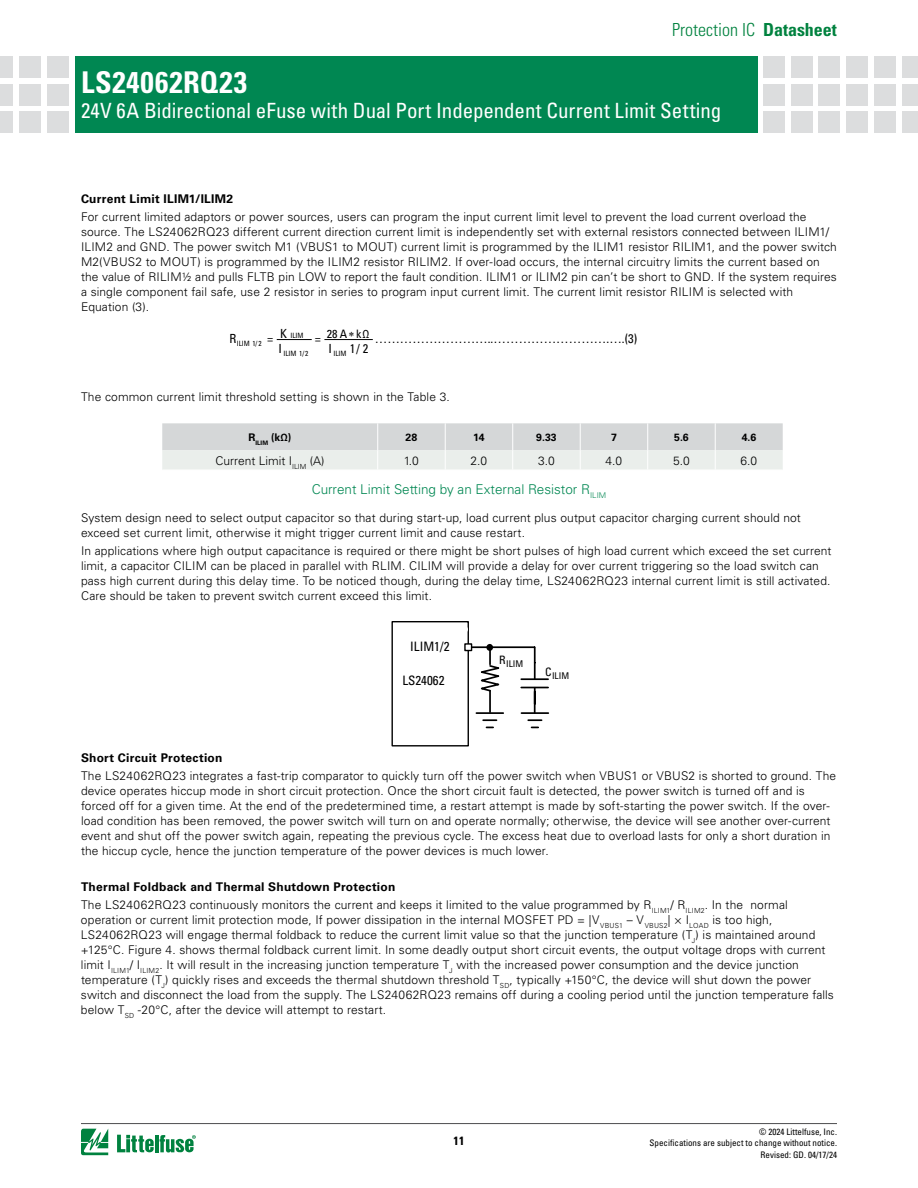
<style>
.page{position:relative;width:918px;height:1188px;background:#fff}
.page>*{position:absolute;margin:0;border:0;box-sizing:border-box;transform-origin:0 0}
.t1{font:700 condensed 30px "Univers LT Std";letter-spacing:.03em;color:#fff}
.t2{font:condensed 21px "Univers LT Std";color:#fff}
.t3{font:300 condensed 18px "Univers LT Std";color:#00823f}
.t4{font:300 13.5px "Univers LT Std";color:#008752}
.t5{font:condensed 13.05px "Univers LT Std";color:#000}
.t6{font:condensed 12.6px "Univers LT Std";color:#000}
.t7{font:condensed 12.45px "Univers LT Std";color:#000}
.t8{font:300 12px/15px "Univers LT Std";letter-spacing:.01em;color:#000}
.t9{font:700 12px "Univers LT Std";letter-spacing:.02em;color:#000}
.t10{font:700 condensed 12px "Univers LT Std";color:#000}
.t11{font:condensed 11.7px "Univers LT Std";color:#000;scale:1.05 1}
.t12{font:700 10.5px "Univers LT Std";color:#000}
.t13{font:condensed 9.3px "Univers LT Std";color:#000}
.t14{font:condensed 9px/10.8px "Univers LT Std";color:#000;text-align:right}
.t15{font:condensed 7.2px "Univers LT Std";letter-spacing:-.01em;color:#000}
.s1{font-weight:700}
</style>
<div class="page">
<div style="left:47px;top:56px;width:21px;height:21px;background:#dcddde"></div>
<div style="left:47px;top:84px;width:21px;height:21px;background:#dcddde"></div>
<div style="left:47px;top:112px;width:21px;height:21px;background:#dcddde"></div>
<div style="left:19px;top:56px;width:21px;height:21px;background:#dcddde"></div>
<div style="left:19px;top:84px;width:21px;height:21px;background:#dcddde"></div>
<div style="left:19px;top:112px;width:21px;height:21px;background:#dcddde"></div>
<div style="left:0;top:56px;width:13px;height:21px;background:#dcddde"></div>
<div style="left:0;top:84px;width:13px;height:21px;background:#dcddde"></div>
<div style="left:0;top:112px;width:13px;height:21px;background:#dcddde"></div>
<div style="left:763px;top:56px;width:21px;height:21px;background:#dcddde"></div>
<div style="left:763px;top:84px;width:21px;height:21px;background:#dcddde"></div>
<div style="left:763px;top:112px;width:21px;height:21px;background:#dcddde"></div>
<div style="left:791px;top:56px;width:21px;height:21px;background:#dcddde"></div>
<div style="left:791px;top:84px;width:21px;height:21px;background:#dcddde"></div>
<div style="left:791px;top:112px;width:21px;height:21px;background:#dcddde"></div>
<div style="left:819px;top:56px;width:21px;height:21px;background:#dcddde"></div>
<div style="left:819px;top:84px;width:21px;height:21px;background:#dcddde"></div>
<div style="left:819px;top:112px;width:21px;height:21px;background:#dcddde"></div>
<div style="left:847px;top:56px;width:21px;height:21px;background:#dcddde"></div>
<div style="left:847px;top:84px;width:21px;height:21px;background:#dcddde"></div>
<div style="left:847px;top:112px;width:21px;height:21px;background:#dcddde"></div>
<div style="left:875px;top:56px;width:21px;height:21px;background:#dcddde"></div>
<div style="left:875px;top:84px;width:21px;height:21px;background:#dcddde"></div>
<div style="left:875px;top:112px;width:21px;height:21px;background:#dcddde"></div>
<div style="left:902px;top:56px;width:16px;height:21px;background:#dcddde"></div>
<div style="left:902px;top:84px;width:16px;height:21px;background:#dcddde"></div>
<div style="left:902px;top:112px;width:16px;height:21px;background:#dcddde"></div>
<div style="left:75px;top:56px;width:682px;height:77px;background:#008752"></div>
<hr style="left:81px;top:1123px;width:756px;height:1px;background:#4d4d4f">
<svg style="left:81px;top:1129px;width:27px;height:26px"></svg>
<hr style="left:155px;top:1135px;width:3px;height:17px;background:#00823f">
<svg style="left:160px;top:1135px;width:36px;height:18px"></svg>
<svg style="left:117px;top:1135px;width:37px;height:17px"></svg>
<hr style="left:277px;top:339px;width:34px;height:1px;background:#000">
<hr style="left:325px;top:339px;width:47px;height:1px;background:#000">
<svg style="left:162px;top:423px;width:621px;height:47px"></svg>
<div style="left:392px;top:621px;width:77px;height:125px;border:1px solid #000"></div>
<hr style="left:472px;top:646px;width:62px;height:2px;background:#000">
<hr style="left:534px;top:691px;width:2px;height:22px;background:#000">
<div style="left:486px;top:644px;width:7px;height:7px;background:#000;border-radius:50%"></div>
<div style="left:461px;top:626px;width:7px;height:7px;background:#fff;border-radius:50%"></div>
<hr style="left:476px;top:712px;width:27px;height:2px;background:#000">
<svg style="left:483px;top:719px;width:14px;height:2px"></svg>
<hr style="left:489px;top:691px;width:2px;height:21px;background:#000">
<svg style="left:474px;top:647px;width:75px;height:57px"></svg>
<hr style="left:521px;top:712px;width:27px;height:2px;background:#000">
<svg style="left:528px;top:719px;width:14px;height:2px"></svg>
<div style="left:465px;top:644px;width:7px;height:7px;background:#fff"></div>
<div style="left:464px;top:643px;width:8px;height:8px;border:1px solid #000"></div>
<h3 class="t3" style="left:672px;top:19px;width:166px">Protection IC <span class="s1">Datasheet</span></h3>
<h1 class="t1" style="left:81px;top:64px;width:168px">LS24062RQ23</h1>
<h2 class="t2" style="left:81px;top:97px;width:642px">24V 6A Bidirectional eFuse with Dual Port Independent Current Limit Setting</h2>
<p class="t9" style="left:81px;top:192px;width:154px">Current Limit ILIM1/ILIM2</p>
<p class="t8" style="left:81px;top:209px;width:757px">For current limited adaptors or power sources, users can program the input current limit level to prevent the load current overload the source. The LS24062RQ23 different current direction current limit is independently set with external resistors connected between ILIM1/ ILIM2 and GND. The power switch M1 (VBUS1 to MOUT) current limit is programmed by the ILIM1 resistor RILIM1, and the power switch M2(VBUS2 to MOUT) is programmed by the ILIM2 resistor RILIM2. If over-load occurs, the internal circuitry limits the current based on the value of RILIM1/2 and pulls FLTB pin LOW to report the fault condition. ILIM1 or ILIM2 pin can’t be short to GND. If the system requires a single component fail safe, use 2 resistor in series to program input current limit. The current limit resistor RILIM is selected with Equation (3).</p>
<p class="t6" style="left:280px;top:325px;width:8px">K</p>
<p class="t11" style="left:327px;top:326px;width:42px">28A kΩ</p>
<p class="t15" style="left:290px;top:331px;width:15px">ILIM</p>
<p class="t6" style="left:267px;top:330px;width:8px">=</p>
<p class="t6" style="left:315px;top:330px;width:8px">=</p>
<p class="t7" style="left:375px;top:330px;width:264px">………………………..……………………….….(3)</p>
<p class="t6" style="left:229px;top:330px;width:8px">R</p>
<p class="t15" style="left:237px;top:339px;width:26px">ILIM 1/ 2</p>
<p class="t15" style="left:283px;top:349px;width:26px">ILIM 1/ 2</p>
<p class="t6" style="left:350px;top:340px;width:20px">1/2</p>
<p class="t6" style="left:278px;top:340px;width:5px">I</p>
<p class="t6" style="left:328px;top:340px;width:5px">I</p>
<p class="t15" style="left:333px;top:349px;width:15px">ILIM</p>
<p class="t8" style="left:81px;top:389px;width:370px">The common current limit threshold setting is shown in the Table 3.</p>
<p class="t12" style="left:249px;top:431px;width:44px">R<sub>ILIM</sub> (kΩ)</p>
<p class="t12" style="left:406px;top:431px;width:13px">28</p>
<p class="t12" style="left:473px;top:431px;width:13px">14</p>
<p class="t12" style="left:536px;top:431px;width:22px">9.33</p>
<p class="t12" style="left:611px;top:431px;width:7px">7</p>
<p class="t12" style="left:674px;top:431px;width:16px">5.6</p>
<p class="t12" style="left:742px;top:431px;width:16px">4.6</p>
<p class="t8" style="left:216px;top:453px;width:110px">Current Limit I<sub>ILIM</sub> (A)</p>
<p class="t8" style="left:404px;top:453px;width:16px">1.0</p>
<p class="t8" style="left:471px;top:453px;width:18px">2.0</p>
<p class="t8" style="left:538px;top:453px;width:18px">3.0</p>
<p class="t8" style="left:606px;top:453px;width:18px">4.0</p>
<p class="t8" style="left:673px;top:453px;width:18px">5.0</p>
<p class="t8" style="left:741px;top:453px;width:18px">6.0</p>
<p class="t4" style="left:312px;top:481px;width:296px">Current Limit Setting by an External Resistor R<sub>ILIM</sub></p>
<p class="t8" style="left:81px;top:510px;width:721px">System design need to select output capacitor so that during start-up, load current plus output capacitor charging current should not exceed set current limit, otherwise it might trigger current limit and cause restart.</p>
<p class="t8" style="left:81px;top:543px;width:752px">In applications where high output capacitance is required or there might be short pulses of high load current which exceed the set current limit, a capacitor CILIM can be placed in parallel with RLIM. CILIM will provide a delay for over current triggering so the load switch can pass high current during this delay time. To be noticed though, during the delay time, LS24062RQ23 internal current limit is still activated.<br>Care should be taken to prevent switch current exceed this limit.</p>
<p class="t5" style="left:410px;top:639px;width:41px">ILIM1/2</p>
<p class="t5" style="left:402px;top:672px;width:44px">LS24062</p>
<p class="t13" style="left:499px;top:658px;width:26px"><sup>R</sup>ILIM</p>
<p class="t13" style="left:545px;top:670px;width:26px"><sup>C</sup>ILIM</p>
<p class="t9" style="left:81px;top:750px;width:143px">Short Circuit Protection</p>
<p class="t8" style="left:81px;top:768px;width:757px">The LS24062RQ23 integrates a fast-trip comparator to quickly turn off the power switch when VBUS1 or VBUS2 is shorted to ground. The device operates hiccup mode in short circuit protection. Once the short circuit fault is detected, the power switch is turned off and is forced off for a given time. At the end of the predetermined time, a restart attempt is made by soft-starting the power switch. If the over&shy;load condition has been removed, the power switch will turn on and operate normally; otherwise, the device will see another over-current event and shut off the power switch again, repeating the previous cycle. The excess heat due to overload lasts for only a short duration in the hiccup cycle, hence the junction temperature of the power devices is much lower.</p>
<p class="t8" style="left:81px;top:877px;width:708px;line-height:18px"><span class="s1">Thermal Foldback and Thermal Shutdown Protection<br></span>The LS24062RQ23 continuously monitors the current and keeps it limited to the value programmed by R<sub>ILIM1</sub>/ R<sub>ILIM2</sub>. In the normal</p>
<p class="t8" style="left:81px;top:912px;width:754px">operation or current limit protection mode, If power dissipation in the internal MOSFET PD = |V<sub>VBUS1</sub> – V<sub>VBUS2</sub>| × I<sub>LOAD</sub> is too high, LS24062RQ23 will engage thermal foldback to reduce the current limit value so that the junction temperature (T<sub>J</sub>) is maintained around +125°C. Figure 4. shows thermal foldback current limit. In some deadly output short circuit events, the output voltage drops with current limit I<sub>ILIM1</sub>/ I<sub>ILIM2</sub>. It will result in the increasing junction temperature T<sub>J</sub> with the increased power consumption and the device junction temperature (T<sub>J</sub>) quickly rises and exceeds the thermal shutdown threshold T<sub>SD</sub>, typically +150°C, the device will shut down the power switch and disconnect the load from the supply. The LS24062RQ23 remains off during a cooling period until the junction temperature falls below T<sub>SD</sub> -20°C, after the device will attempt to restart.</p>
<p class="t10" style="left:453px;top:1133px;width:13px">11</p>
<p class="t14" style="left:650px;top:1126px;width:189px">© 2024 Littelfuse, Inc.<br>Specifications are subject to change without notice.</p>
<p class="t14" style="left:761px;top:1149px;width:78px">Revised: GD. 04/17/24</p>
</div>
